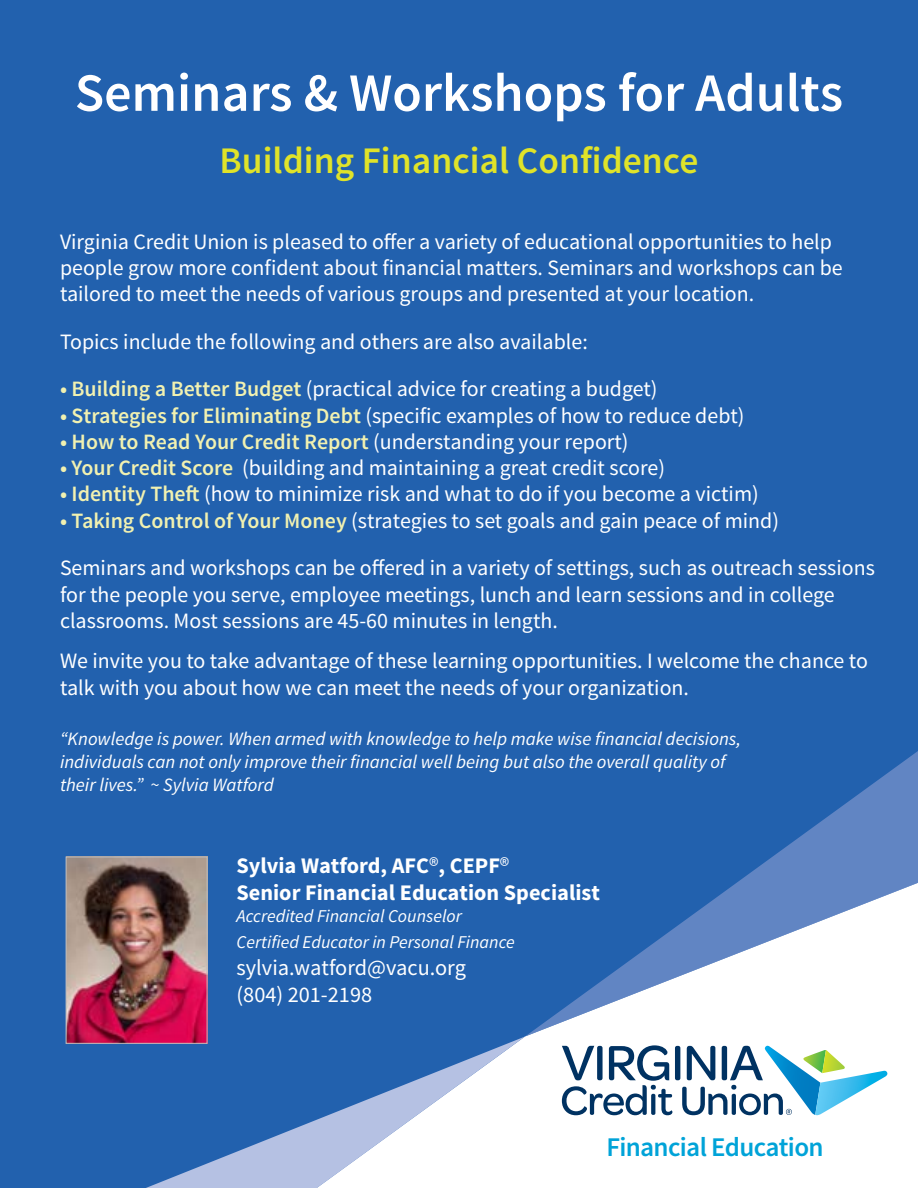
<style>
.page{position:relative;width:918px;height:1188px;background:#2261ae}
.page>*{position:absolute;margin:0;border:0;box-sizing:border-box;transform-origin:0 0}
.t1{font:600 54px "Source Sans Pro";color:#fff}
.t2{font:600 37.5px "Source Sans Pro";color:#e0e329}
.t3{font:600 27px "Source Sans Pro";letter-spacing:-.025em;color:#00a3d8}
.t4{font:700 22.35px/26.7px "Source Sans Pro";color:#fff}
.t5{font:22.35px/26.7px "Source Sans Pro";color:#fff}
.t6{font:21.9px/26.2px "Source Sans Pro";color:#fff}
.t7{font:600 21.9px "Source Sans Pro";color:#f1f1b1}
.t8{font:italic 18.75px/22.5px "Source Sans Pro";color:#fff}
.t9{font:italic 18px/26.7px "Source Sans Pro";color:#fff}
.s1{font-weight:600;color:#f1f1b1}
.s2{font-weight:400;color:#fff}
.s3{font-weight:400}
</style>
<div class="page">
<svg style="left:525px;top:587px;width:393px;height:450px;fill:#2261ae"></svg>
<svg style="left:146px;top:1037px;width:379px;height:151px"></svg>
<svg style="left:562px;top:1045px;width:110px;height:70px"></svg>
<div style="left:675px;top:1046px;width:5px;height:34px;background:#003262;border-radius:2px"></div>
<svg style="left:682px;top:1046px;width:206px;height:69px"></svg>
<img style="left:68px;top:858px;width:138px;height:184px">
<div style="left:66px;top:856px;width:142px;height:188px;border:1px solid #bbbabc"></div>
<h1 class="t1" style="left:75px;top:59px;width:770px">Seminars &amp; Workshops for Adults</h1>
<h2 class="t2" style="left:220px;top:137px;width:480px">Building Financial Confidence</h2>
<p class="t6" style="left:60px;top:229px;width:784px">Virginia Credit Union is pleased to offer a variety of educational opportunities to help people grow more confident about financial matters. Seminars and workshops can be tailored to meet the needs of various groups and presented at your location.</p>
<p class="t6" style="left:60px;top:329px;width:529px">Topics include the following and others are also available:</p>
<p class="t6" style="left:60px;top:376px;width:599px"><span class="s1">• Building a Better Budget</span> (practical advice for creating a budget)</p>
<p class="t6" style="left:60px;top:403px;width:686px"><span class="s1">• Strategies for Eliminating Debt</span> (specific examples of how to reduce debt)</p>
<p class="t7" style="left:60px;top:428px;width:570px">• How to Read Your Credit Report <span class="s2">(understanding your report)</span></p>
<p class="t6" style="left:60px;top:455px;width:607px"><span class="s1">• Your Credit Score</span> (building and maintaining a great credit score)</p>
<p class="t6" style="left:60px;top:481px;width:700px"><span class="s1">• Identity Theft</span> (how to minimize risk and what to do if you become a victim)</p>
<p class="t6" style="left:60px;top:497px;width:816px;line-height:47.4px"><span class="s1">• Taking Control of Your Money</span> (strategies to set goals and gain peace of mind)<br>Seminars and workshops can be offered in a variety of settings, such as outreach sessions</p>
<p class="t6" style="left:60px;top:582px;width:776px">for the people you serve, employee meetings, lunch and learn sessions and in college classrooms. Most sessions are 45-60 minutes in length.</p>
<p class="t6" style="left:60px;top:648px;width:809px">We invite you to take advantage of these learning opportunities. I welcome the chance to talk with you about how we can meet the needs of your organization.</p>
<p class="t8" style="left:60px;top:728px;width:683px">“Knowledge is power. When armed with knowledge to help make wise financial decisions, individuals can not only improve their financial well being but also the overall quality of their lives.” ~ Sylvia Watford</p>
<p class="t4" style="left:237px;top:853px;width:365px">Sylvia Watford, AFC<span class="s3">®</span>, CEPF<span class="s3">®<br></span>Senior Financial Education Specialist</p>
<p class="t9" style="left:237px;top:902px;width:280px">Accredited Financial Counselor<br>Certified Educator in Personal Finance</p>
<p class="t5" style="left:237px;top:955px;width:231px">sylvia.watford@vacu.org (804) 201-2198</p>
<p class="t3" style="left:606px;top:1130px;width:219px">Financial Education</p>
</div>
